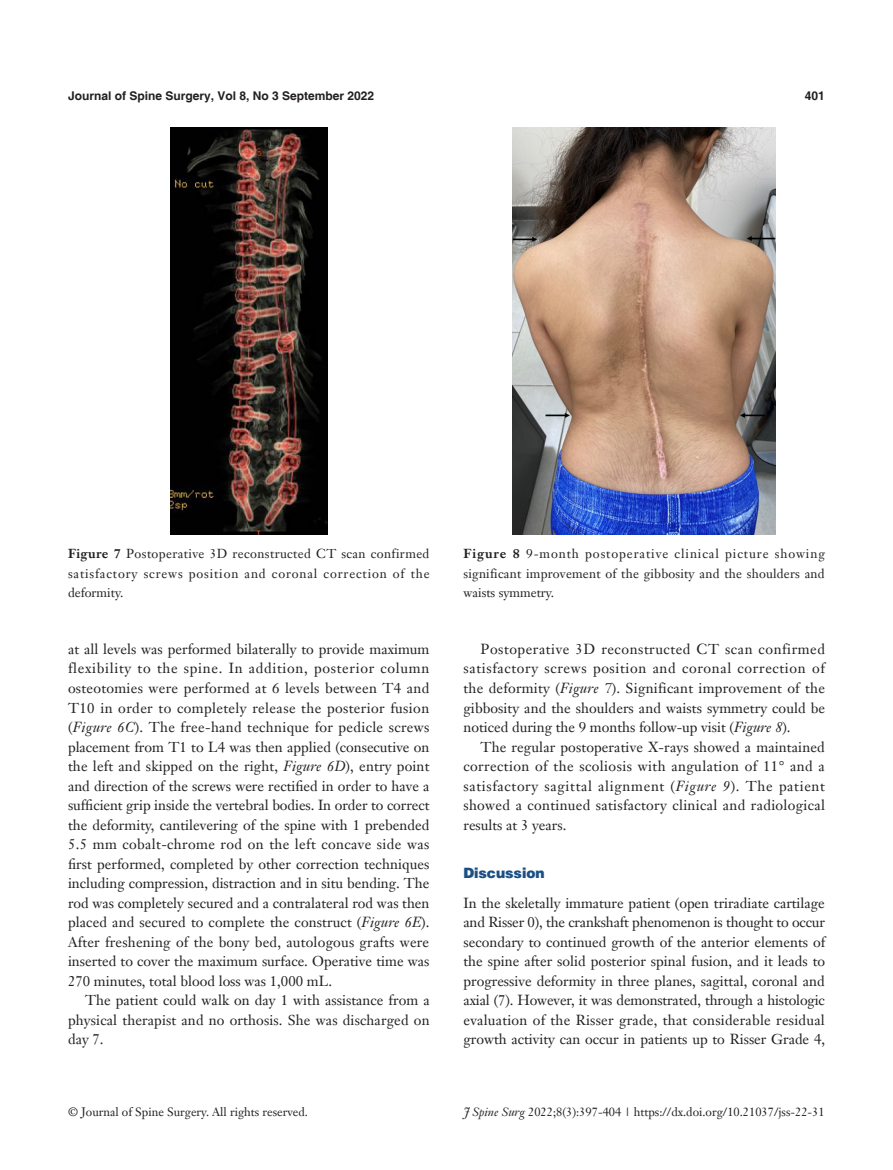
<style>
.page{position:relative;width:893px;height:1170px;background:#fff}
.page>*{position:absolute;margin:0;border:0;box-sizing:border-box;transform-origin:0 0}
.B-zhengwen{font:14.25px/19.5px "Janson Text LT";color:#231f20;text-align:justify}
._1ji-6_5{font:900 14.25px "Helvetica";color:#1c5085}
.t1{font:12.75px/19.5px "Janson Text LT";letter-spacing:.015em;color:#231f20;text-align:justify}
.t2{font:12px "Janson Text LT";color:#231f20}
.t3{font:700 12px "Helvetica";color:#231f20}
.s1{font-weight:700}
.s2{font-style:italic}
</style>
<div class="page">
<img style="left:170px;top:128px;width:157px;height:406px">
<img style="left:513px;top:128px;width:263px;height:406px">
<p class="t3" style="left:68px;top:88px;width:308px">Journal of Spine Surgery, Vol 8, No 3 September 2022</p>
<p class="t3" style="left:805px;top:88px;width:22px">401</p>
<p class="t1" style="left:68px;top:544px;width:363px"><span class="s1">Figure 7</span> Postoperative 3D reconstructed CT scan confirmed satisfactory screws position and coronal correction of the deformity.</p>
<p class="t1" style="left:463px;top:544px;width:363px"><span class="s1">Figure 8</span> 9-month postoperative clinical picture showing significant improvement of the gibbosity and the shoulders and waists symmetry.</p>
<p class="B-zhengwen" style="left:68px;top:639px;width:363px">at all levels was performed bilaterally to provide maximum flexibility to the spine. In addition, posterior column osteotomies were performed at 6 levels between T4 and T10 in order to completely release the posterior fusion (<span class="s2">Figure 6C</span>). The free-hand technique for pedicle screws placement from T1 to L4 was then applied (consecutive on the left and skipped on the right, <span class="s2">Figure 6D</span>), entry point and direction of the screws were rectified in order to have a sufficient grip inside the vertebral bodies. In order to correct the deformity, cantilevering of the spine with 1 prebended 5.5 mm cobalt-chrome rod on the left concave side was first performed, completed by other correction techniques including compression, distraction and in situ bending. The rod was completely secured and a contralateral rod was then placed and secured to complete the construct (<span class="s2">Figure 6E</span>).<br>After freshening of the bony bed, autologous grafts were inserted to cover the maximum surface. Operative time was 270 minutes, total blood loss was 1,000 mL.</p>
<p class="B-zhengwen" style="left:68px;top:990px;width:363px;text-indent:17px">The patient could walk on day 1 with assistance from a physical therapist and no orthosis. She was discharged on day 7.</p>
<p class="B-zhengwen" style="left:463px;top:639px;width:363px;text-indent:17px">Postoperative 3D reconstructed CT scan confirmed satisfactory screws position and coronal correction of the deformity (<span class="s2">Figure 7</span>). Significant improvement of the gibbosity and the shoulders and waists symmetry could be noticed during the 9 months follow-up visit (<span class="s2">Figure 8</span>).</p>
<p class="B-zhengwen" style="left:463px;top:736px;width:363px;text-indent:17px">The regular postoperative X-rays showed a maintained correction of the scoliosis with angulation of 11° and a satisfactory sagittal alignment (<span class="s2">Figure 9</span>). The patient showed a continued satisfactory clinical and radiological results at 3 years.</p>
<p class="_1ji-6_5" style="left:463px;top:864px;width:83px">Discussion</p>
<p class="B-zhengwen" style="left:463px;top:892px;width:363px">In the skeletally immature patient (open triradiate cartilage and Risser 0), the crankshaft phenomenon is thought to occur secondary to continued growth of the anterior elements of the spine after solid posterior spinal fusion, and it leads to progressive deformity in three planes, sagittal, coronal and axial (7). However, it was demonstrated, through a histologic evaluation of the Risser grade, that considerable residual growth activity can occur in patients up to Risser Grade 4,</p>
<p class="t2" style="left:68px;top:1104px;width:241px">© Journal of Spine Surgery. All rights reserved.</p>
<p class="t2" style="left:464px;top:1104px;width:362px"><span class="s2">J Spine Surg</span> 2022;8(3):397-404 | https://dx.doi.org/10.21037/jss-22-31</p>
</div>
